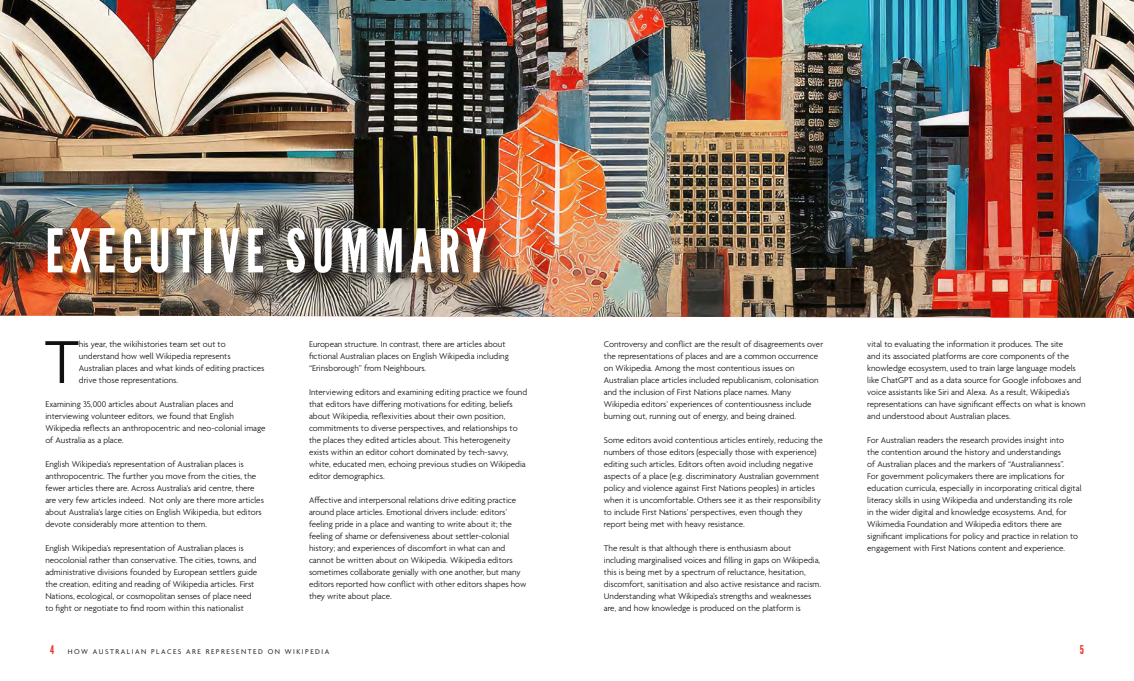
<style>
.page{position:relative;width:1134px;height:681px;background:#fff}
.page>*{position:absolute;margin:0;border:0;box-sizing:border-box;transform-origin:0 0}
.t1{font:300 65.4px "Agenda";color:#111}
.t2{font:60px "League Gothic";letter-spacing:.1em;color:#fff}
.t3{font:12px "League Gothic";color:#ee3124}
.t4{font:300 9px/12px "Agenda";color:#111}
.t5{font:7.5px "Agenda";letter-spacing:.2em;color:#231f20}
.s1{font-family:"League Gothic";font-size:12px;color:#ee3124}
</style>
<div class="page">
<img style="left:0;top:0;width:1134px;height:317px">
<div style="left:49px;top:229px;width:449px;height:56px;background:#231f20;opacity:.75"></div>
<h2 class="t2" style="left:45px;top:215px;width:443px">EXECUTIVE SUMMARY</h2>
<h1 class="t1" style="left:45px;top:326px;width:36px">T</h1>
<p class="t4" style="left:79px;top:338px;width:187px">his year, the wikihistories team set out to understand how well Wikipedia represents Australian places and what kinds of editing practices drive those representations.</p>
<p class="t4" style="left:45px;top:398px;width:222px">Examining 35,000 articles about Australian places and interviewing volunteer editors, we found that English Wikipedia reflects an anthropocentric and neo-colonial image of Australia as a place.</p>
<p class="t4" style="left:45px;top:458px;width:220px">English Wikipedia’s representation of Australian places is anthropocentric. The further you move from the cities, the fewer articles there are. Across Australia’s arid centre, there are very few articles indeed. Not only are there more articles about Australia’s large cities on English Wikipedia, but editors devote considerably more attention to them.</p>
<p class="t4" style="left:45px;top:542px;width:213px">English Wikipedia’s representation of Australian places is neocolonial rather than conservative. The cities, towns, and administrative divisions founded by European settlers guide the creation, editing and reading of Wikipedia articles. First Nations, ecological, or cosmopolitan senses of place need to fight or negotiate to find room within this nationalist</p>
<p class="t4" style="left:309px;top:338px;width:201px">European structure. In contrast, there are articles about fictional Australian places on English Wikipedia including “Erinsborough” from Neighbours.</p>
<p class="t4" style="left:309px;top:386px;width:220px">Interviewing editors and examining editing practice we found that editors have differing motivations for editing, beliefs about Wikipedia, reflexivities about their own position, commitments to diverse perspectives, and relationships to the places they edited articles about. This heterogeneity exists within an editor cohort dominated by tech-savvy, white, educated men, echoing previous studies on Wikipedia editor demographics.</p>
<p class="t4" style="left:309px;top:494px;width:219px">Affective and interpersonal relations drive editing practice around place articles. Emotional drivers include: editors’ feeling pride in a place and wanting to write about it; the feeling of shame or defensiveness about settler-colonial history; and experiences of discomfort in what can and cannot be written about on Wikipedia. Wikipedia editors sometimes collaborate genially with one another, but many editors reported how conflict with other editors shapes how they write about place.</p>
<p class="t4" style="left:604px;top:338px;width:221px">Controversy and conflict are the result of disagreements over the representations of places and are a common occurrence on Wikipedia. Among the most contentious issues on Australian place articles included republicanism, colonisation and the inclusion of First Nations place names. Many Wikipedia editors’ experiences of contentiousness include burning out, running out of energy, and being drained.</p>
<p class="t4" style="left:604px;top:434px;width:220px">Some editors avoid contentious articles entirely, reducing the numbers of those editors (especially those with experience) editing such articles. Editors often avoid including negative aspects of a place (e.g. discriminatory Australian government policy and violence against First Nations peoples) in articles when it is uncomfortable. Others see it as their responsibility to include First Nations’ perspectives, even though they report being met with heavy resistance.</p>
<p class="t4" style="left:604px;top:542px;width:219px">The result is that although there is enthusiasm about including marginalised voices and filling in gaps on Wikipedia, this is being met by a spectrum of reluctance, hesitation, discomfort, sanitisation and also active resistance and racism.<br>Understanding what Wikipedia’s strengths and weaknesses are, and how knowledge is produced on the platform is</p>
<p class="t4" style="left:867px;top:338px;width:220px">vital to evaluating the information it produces. The site<br>and its associated platforms are core components of the knowledge ecosystem, used to train large language models like ChatGPT and as a data source for Google infoboxes and voice assistants like Siri and Alexa. As a result, Wikipedia’s representations can have significant effects on what is known and understood about Australian places.</p>
<p class="t4" style="left:867px;top:434px;width:216px">For Australian readers the research provides insight into<br>the contention around the history and understandings<br>of Australian places and the markers of “Australianness”.<br>For government policymakers there are implications for education curricula, especially in incorporating critical digital literacy skills in using Wikipedia and understanding its role<br>in the wider digital and knowledge ecosystems. And, for Wikimedia Foundation and Wikipedia editors there are significant implications for policy and practice in relation to engagement with First Nations content and experience.</p>
<p class="t5" style="left:50px;top:647px;width:281px"><span class="s1">4</span> HOW AUSTRALIAN PLACES ARE REPRESENTED ON WIKIPEDIA</p>
<h3 class="t3" style="left:1080px;top:641px;width:6px">5</h3>
</div>
